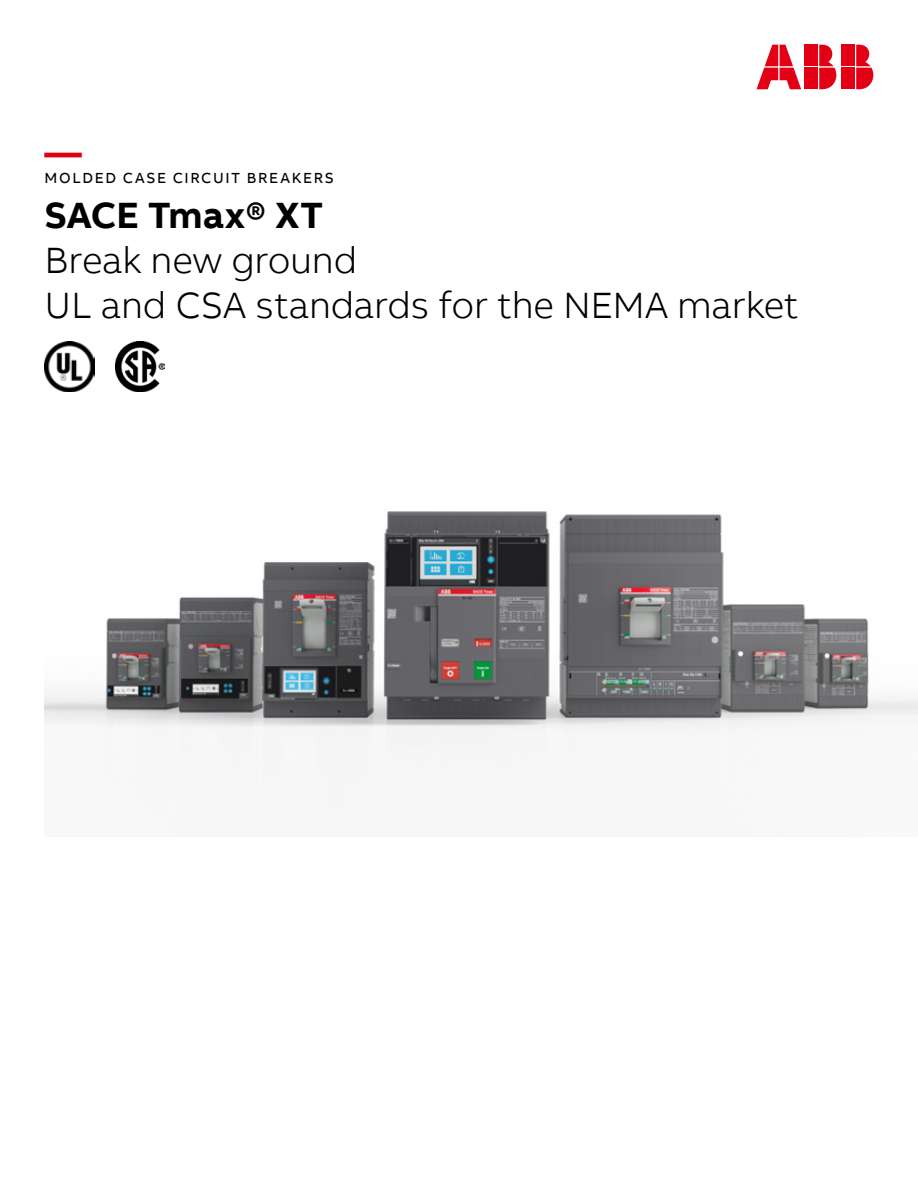
<style>
.page{position:relative;width:918px;height:1188px;background:#fff}
.page>*{position:absolute;margin:0;border:0;box-sizing:border-box;transform-origin:0 0}
.t1{font:300 37.5px/45px "AB Bvoice";letter-spacing:-.01em;color:#000}
.t2{font:700 37.5px "AB Bvoice";color:#000}
.t3{font:700 37.5px "AB Bvoice";color:#e30015}
.t4{font:15px "AB Bvoice";letter-spacing:.11em;color:#000}
</style>
<div class="page">
<img style="left:45px;top:391px;width:873px;height:446px">
<img style="left:116px;top:342px;width:49px;height:49px">
<img style="left:45px;top:342px;width:49px;height:49px">
<div style="left:842px;top:45px;width:13px;height:21px;background:#e30015"></div>
<div style="left:842px;top:68px;width:13px;height:21px;background:#e30015"></div>
<svg style="left:856px;top:45px;width:17px;height:44px"></svg>
<svg style="left:757px;top:45px;width:44px;height:44px"></svg>
<div style="left:805px;top:45px;width:13px;height:21px;background:#e30015"></div>
<div style="left:805px;top:68px;width:13px;height:21px;background:#e30015"></div>
<svg style="left:819px;top:45px;width:17px;height:44px"></svg>
<p class="t3" style="left:45px;top:128px;width:39px">—</p>
<p class="t4" style="left:45px;top:169px;width:291px">MOLDED CASE CIRCUIT BREAKERS</p>
<p class="t2" style="left:45px;top:191px;width:280px">SACE Tmax® XT</p>
<p class="t1" style="left:45px;top:238px;width:755px">Break new ground<br>UL and CSA standards for the NEMA market</p>
</div>
